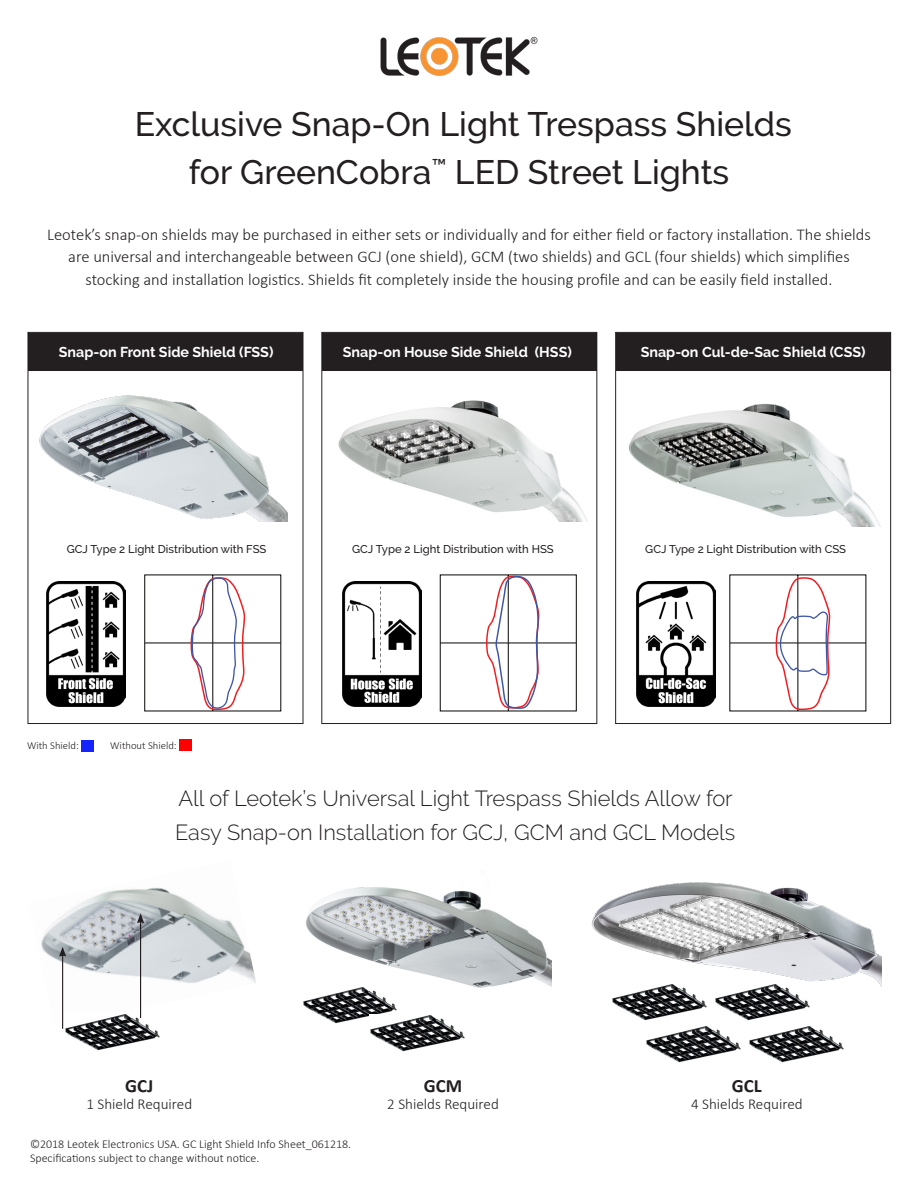
<style>
.page{position:relative;width:918px;height:1188px;background:#fff}
.page>*{position:absolute;margin:0;border:0;box-sizing:border-box;transform-origin:0 0}
.t1{font:500 33.9px "Raleway";color:#231f20}
.t2{font:300 21.75px/33.9px "Raleway";color:#231f20}
.t3{font:700 18.75px "Calibri";color:#231f20}
.t4{font:300 16.5px/22.5px "Calibri";color:#231f20;text-align:center}
.t5{font:300 15.15px "Calibri";color:#231f20}
.t6{font:700 14.25px "Raleway";color:#fff}
.t7{font:300 12px "Calibri";color:#231f20}
.t8{font:500 11.25px "Raleway";color:#231f20}
.t9{font:300 10.65px "Calibri";color:#231f20}
</style>
<div class="page">
<div style="left:28px;top:332px;width:275px;height:392px;border:1px solid #231f20"></div>
<img style="left:628px;top:403px;width:252px;height:123px">
<div style="left:616px;top:333px;width:274px;height:38px;background:#231f20"></div>
<div style="left:615px;top:332px;width:276px;height:392px;border:1px solid #231f20"></div>
<img style="left:338px;top:400px;width:249px;height:121px">
<div style="left:322px;top:333px;width:275px;height:38px;background:#231f20"></div>
<div style="left:321px;top:332px;width:276px;height:392px;border:1px solid #231f20"></div>
<div style="left:28px;top:333px;width:275px;height:38px;background:#231f20"></div>
<img style="left:591px;top:882px;width:290px;height:104px">
<img style="left:305px;top:887px;width:247px;height:101px">
<img style="left:41px;top:887px;width:215px;height:139px">
<svg style="left:729px;top:575px;width:137px;height:136px"></svg>
<svg style="left:440px;top:575px;width:137px;height:136px"></svg>
<div style="left:81px;top:740px;width:13px;height:12px;background:#1524ff"></div>
<div style="left:179px;top:739px;width:13px;height:12px;background:#f00"></div>
<img style="left:380px;top:36px;width:158px;height:40px">
<img style="left:47px;top:581px;width:79px;height:126px">
<img style="left:342px;top:581px;width:80px;height:126px">
<img style="left:636px;top:581px;width:80px;height:126px">
<img style="left:303px;top:986px;width:95px;height:37px">
<img style="left:370px;top:1015px;width:95px;height:37px">
<img style="left:612px;top:984px;width:95px;height:37px">
<img style="left:646px;top:1026px;width:95px;height:36px">
<img style="left:715px;top:984px;width:95px;height:37px">
<img style="left:749px;top:1026px;width:95px;height:36px">
<img style="left:65px;top:1014px;width:95px;height:36px">
<hr style="left:62px;top:954px;width:1px;height:75px;background:#231f20">
<svg style="left:59px;top:947px;width:7px;height:10px"></svg>
<hr style="left:140px;top:921px;width:1px;height:97px;background:#231f20">
<svg style="left:137px;top:913px;width:7px;height:10px"></svg>
<img style="left:39px;top:395px;width:249px;height:126px">
<svg style="left:144px;top:575px;width:137px;height:136px"></svg>
<p class="t1" style="left:135px;top:105px;width:658px">Exclusive Snap-On Light Trespass Shields</p>
<p class="t1" style="left:189px;top:153px;width:542px">for GreenCobra<sup>™</sup> LED Street Lights</p>
<p class="t4" style="left:47px;top:222px;width:825px">Leotek’s snap-on shields may be purchased in either sets or individually and for either field or factory installation. The shields are universal and interchangeable between GCJ (one shield), GCM (two shields) and GCL (four shields) which simplifies stocking and installation logistics. Shields fit completely inside the housing profile and can be easily field installed.</p>
<p class="t6" style="left:59px;top:344px;width:216px">Snap-on Front Side Shield (FSS)</p>
<p class="t6" style="left:343px;top:344px;width:231px">Snap-on House Side Shield (HSS)</p>
<p class="t6" style="left:641px;top:344px;width:226px">Snap-on Cul-de-Sac Shield (CSS)</p>
<p class="t8" style="left:67px;top:543px;width:201px">GCJ Type 2 Light Distribution with FSS</p>
<p class="t9" style="left:27px;top:738px;width:53px">With Shield:</p>
<p class="t9" style="left:110px;top:738px;width:68px">Without Shield:</p>
<p class="t8" style="left:352px;top:543px;width:203px">GCJ Type 2 Light Distribution with HSS</p>
<p class="t8" style="left:645px;top:543px;width:202px">GCJ Type 2 Light Distribution with CSS</p>
<p class="t2" style="left:175px;top:781px;width:562px">All of Leotek’s Universal Light Trespass Shields Allow for<br>Easy Snap-on Installation for GCJ, GCM and GCL Models</p>
<p class="t3" style="left:125px;top:1074px;width:30px">GCJ</p>
<p class="t5" style="left:86px;top:1095px;width:107px">1 Shield Required</p>
<p class="t7" style="left:30px;top:1136px;width:323px">©2018 Leotek Electronics USA. GC Light Shield Info Sheet_061218.</p>
<p class="t7" style="left:30px;top:1150px;width:231px">Specifications subject to change without notice.</p>
<p class="t3" style="left:424px;top:1074px;width:40px">GCM</p>
<p class="t5" style="left:387px;top:1095px;width:113px">2 Shields Required</p>
<p class="t3" style="left:732px;top:1074px;width:31px">GCL</p>
<p class="t5" style="left:691px;top:1095px;width:113px">4 Shields Required</p>
</div>
